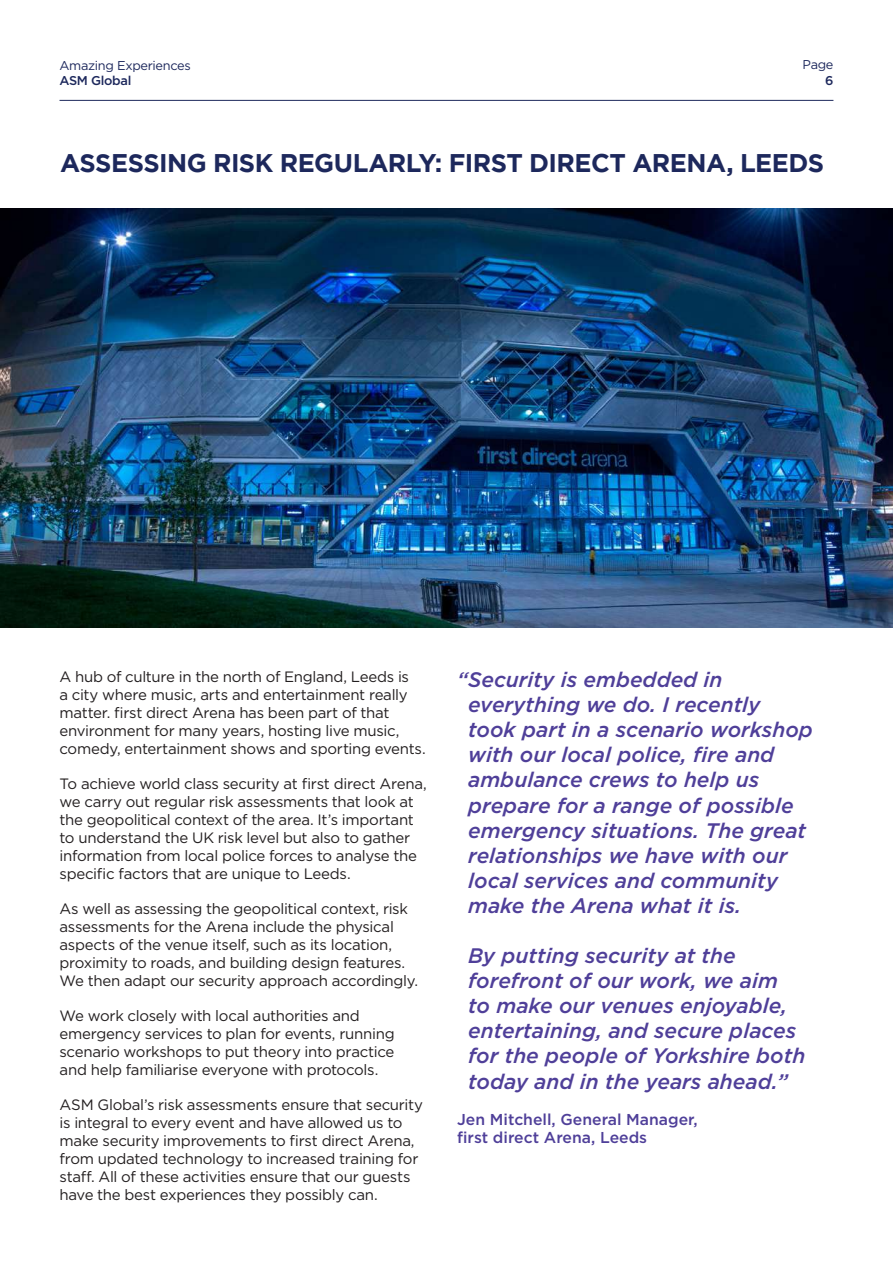
<style>
.page{position:relative;width:893px;height:1263px;background:#fff}
.page>*{position:absolute;margin:0;border:0;box-sizing:border-box;transform-origin:0 0}
.t1{font:700 25.5px "Gotham";letter-spacing:-.02em;color:#1d285c}
.t2{font:italic 500 21px/25.2px "Gotham";color:#4f3f99}
.t3{font:500 15.75px/18.9px "Gotham";color:#4f3f99}
.t4{font:15px/18px "Gotham";letter-spacing:-.02em;color:#231f20}
.t5{font:12.75px "Gotham";letter-spacing:-.025em;color:#1d285c}
.t6{font:500 12.75px "Gotham";letter-spacing:-.025em;color:#1d285c}
</style>
<div class="page">
<hr style="left:60px;top:100px;width:773px;height:1px;background:#1d285c">
<img style="left:0;top:208px;width:893px;height:419px">
<p class="t5" style="left:60px;top:57px;width:133px">Amazing Experiences</p>
<p class="t6" style="left:60px;top:72px;width:73px">ASM Global</p>
<p class="t5" style="left:803px;top:57px;width:32px">Page</p>
<p class="t6" style="left:825px;top:72px;width:10px">6</p>
<h1 class="t1" style="left:60px;top:148px;width:765px">ASSESSING RISK REGULARLY: FIRST DIRECT ARENA, LEEDS</h1>
<p class="t4" style="left:60px;top:667px;width:368px">A hub of culture in the north of England, Leeds is<br>a city where music, arts and entertainment really matter. first direct Arena has been part of that environment for many years, hosting live music, comedy, entertainment shows and sporting events.</p>
<p class="t4" style="left:60px;top:774px;width:369px">To achieve world class security at first direct Arena, we carry out regular risk assessments that look at the geopolitical context of the area. It’s important to understand the UK risk level but also to gather information from local police forces to analyse the specific factors that are unique to Leeds.</p>
<p class="t4" style="left:60px;top:899px;width:360px">As well as assessing the geopolitical context, risk assessments for the Arena include the physical aspects of the venue itself, such as its location, proximity to roads, and building design features.<br>We then adapt our security approach accordingly.</p>
<p class="t4" style="left:60px;top:1006px;width:337px">We work closely with local authorities and emergency services to plan for events, running scenario workshops to put theory into practice and help familiarise everyone with protocols.</p>
<p class="t4" style="left:60px;top:1095px;width:365px">ASM Global’s risk assessments ensure that security is integral to every event and have allowed us to make security improvements to first direct Arena, from updated technology to increased training for staff. All of these activities ensure that our guests have the best experiences they possibly can.</p>
<p class="t2" style="left:468px;top:666px;width:346px;text-indent:-11px">“Security is embedded in everything we do. I recently took part in a scenario workshop with our local police, fire and ambulance crews to help us prepare for a range of possible emergency situations. The great relationships we have with our local services and community make the Arena what it is.</p>
<h2 class="t2" style="left:468px;top:942px;width:339px">By putting security at the forefront of our work, we aim<br>to make our venues enjoyable, entertaining, and secure places for the people of Yorkshire both today and in the years ahead.”</h2>
<p class="t3" style="left:457px;top:1109px;width:242px">Jen Mitchell, General Manager, first direct Arena, Leeds</p>
</div>
